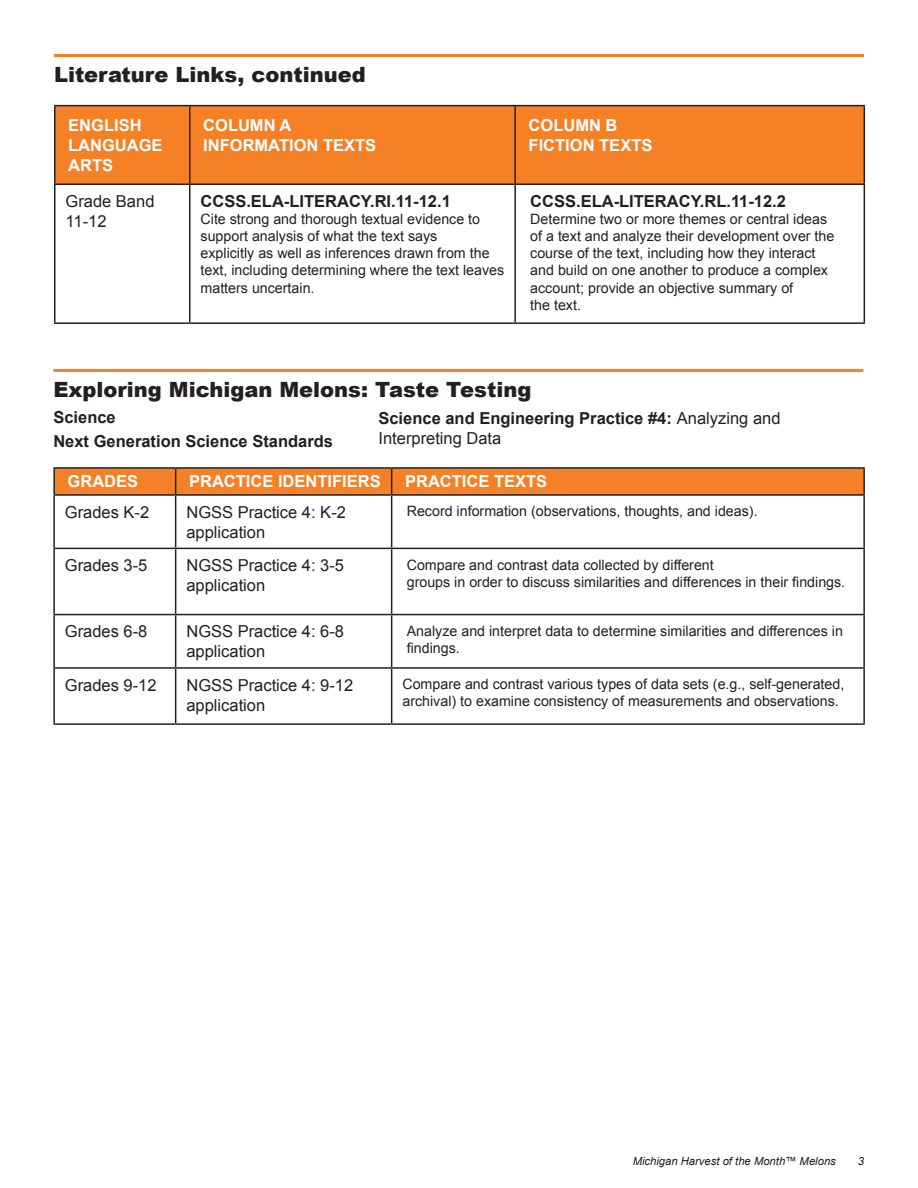
<style>
.page{position:relative;width:918px;height:1188px;background:#fff}
.page>*{position:absolute;margin:0;border:0;box-sizing:border-box;transform-origin:0 0}
.t1{font:900 21px "Arial";color:#231f20}
.t2{font:16.5px/19.8px "Arial";color:#231f20}
.t3{font:700 16.5px "Arial";color:#231f20}
.t4{font:700 16.5px/19.8px "Arial";color:#fff}
.t5{font:14.25px/17.1px "Arial";color:#231f20}
.t6{font:italic 11.25px "Arial";color:#231f20}
.s1{font-weight:400}
</style>
<div class="page">
<div style="left:56px;top:106px;width:808px;height:77px;background:#f58025"></div>
<hr style="left:54px;top:105px;width:136px;height:1px;background:#231f20">
<hr style="left:54px;top:106px;width:2px;height:77px;background:#231f20">
<hr style="left:190px;top:105px;width:325px;height:1px;background:#231f20">
<hr style="left:189px;top:106px;width:1px;height:77px;background:#231f20">
<hr style="left:515px;top:105px;width:350px;height:1px;background:#231f20">
<hr style="left:514px;top:106px;width:2px;height:77px;background:#231f20">
<hr style="left:864px;top:106px;width:1px;height:77px;background:#231f20">
<hr style="left:54px;top:183px;width:136px;height:2px;background:#231f20">
<hr style="left:190px;top:183px;width:325px;height:2px;background:#231f20">
<hr style="left:189px;top:185px;width:1px;height:137px;background:#231f20">
<hr style="left:515px;top:183px;width:350px;height:2px;background:#231f20">
<hr style="left:514px;top:185px;width:2px;height:137px;background:#231f20">
<hr style="left:54px;top:185px;width:2px;height:137px;background:#231f20">
<hr style="left:864px;top:185px;width:1px;height:137px;background:#231f20">
<hr style="left:54px;top:322px;width:136px;height:2px;background:#231f20">
<hr style="left:190px;top:322px;width:325px;height:2px;background:#231f20">
<hr style="left:515px;top:322px;width:350px;height:2px;background:#231f20">
<hr style="left:54px;top:54px;width:810px;height:3px;background:#f58025">
<hr style="left:53px;top:467px;width:123px;height:2px;background:#231f20">
<hr style="left:53px;top:469px;width:2px;height:25px;background:#231f20">
<hr style="left:176px;top:467px;width:216px;height:2px;background:#231f20">
<hr style="left:392px;top:467px;width:473px;height:2px;background:#231f20">
<div style="left:54px;top:468px;width:810px;height:26px;background:#f58025"></div>
<hr style="left:863px;top:469px;width:2px;height:25px;background:#231f20">
<hr style="left:53px;top:494px;width:123px;height:2px;background:#231f20">
<hr style="left:53px;top:496px;width:2px;height:52px;background:#231f20">
<hr style="left:176px;top:494px;width:216px;height:2px;background:#231f20">
<hr style="left:175px;top:496px;width:1px;height:52px;background:#231f20">
<hr style="left:392px;top:494px;width:473px;height:2px;background:#231f20">
<hr style="left:391px;top:496px;width:1px;height:52px;background:#231f20">
<hr style="left:863px;top:496px;width:2px;height:52px;background:#231f20">
<hr style="left:53px;top:548px;width:123px;height:1px;background:#231f20">
<hr style="left:176px;top:548px;width:216px;height:1px;background:#231f20">
<hr style="left:175px;top:549px;width:1px;height:65px;background:#231f20">
<hr style="left:392px;top:548px;width:473px;height:1px;background:#231f20">
<hr style="left:391px;top:549px;width:1px;height:65px;background:#231f20">
<hr style="left:53px;top:614px;width:123px;height:1px;background:#231f20">
<hr style="left:176px;top:614px;width:216px;height:1px;background:#231f20">
<hr style="left:175px;top:615px;width:1px;height:52px;background:#231f20">
<hr style="left:392px;top:614px;width:473px;height:1px;background:#231f20">
<hr style="left:391px;top:615px;width:1px;height:52px;background:#231f20">
<hr style="left:53px;top:667px;width:123px;height:2px;background:#231f20">
<hr style="left:176px;top:667px;width:216px;height:2px;background:#231f20">
<hr style="left:175px;top:669px;width:1px;height:54px;background:#231f20">
<hr style="left:392px;top:667px;width:473px;height:2px;background:#231f20">
<hr style="left:391px;top:669px;width:1px;height:54px;background:#231f20">
<hr style="left:53px;top:723px;width:123px;height:2px;background:#231f20">
<hr style="left:176px;top:723px;width:216px;height:2px;background:#231f20">
<hr style="left:392px;top:723px;width:473px;height:2px;background:#231f20">
<hr style="left:53px;top:549px;width:2px;height:65px;background:#231f20">
<hr style="left:863px;top:549px;width:2px;height:65px;background:#231f20">
<hr style="left:53px;top:615px;width:2px;height:52px;background:#231f20">
<hr style="left:863px;top:615px;width:2px;height:52px;background:#231f20">
<hr style="left:53px;top:669px;width:2px;height:54px;background:#231f20">
<hr style="left:863px;top:669px;width:2px;height:54px;background:#231f20">
<hr style="left:53px;top:369px;width:810px;height:3px;background:#f58025">
<p class="t1" style="left:54px;top:59px;width:313px">Literature Links, continued</p>
<p class="t4" style="left:68px;top:116px;width:96px">ENGLISH<br>LANGUAGE<br>ARTS</p>
<p class="t4" style="left:203px;top:116px;width:90px">COLUMN A</p>
<p class="t4" style="left:203px;top:136px;width:174px">INFORMATION TEXTS</p>
<p class="t2" style="left:66px;top:192px;width:90px">Grade Band<br>11-12</p>
<p class="t3" style="left:201px;top:190px;width:252px">CCSS.ELA-LITERACY.RI.11-12.1</p>
<p class="t5" style="left:201px;top:211px;width:281px">Cite strong and thorough textual evidence to support analysis of what the text says</p>
<p class="t5" style="left:201px;top:245px;width:305px">explicitly as well as inferences drawn from the text, including determining where the text leaves matters uncertain.</p>
<p class="t4" style="left:529px;top:116px;width:90px">COLUMN B</p>
<p class="t4" style="left:529px;top:136px;width:125px">FICTION TEXTS</p>
<p class="t3" style="left:530px;top:190px;width:257px">CCSS.ELA-LITERACY.RL.11-12.2</p>
<p class="t5" style="left:530px;top:211px;width:306px">Determine two or more themes or central ideas of a text and analyze their development over the course of the text, including how they interact and build on one another to produce a complex account; provide an objective summary of</p>
<p class="t5" style="left:530px;top:296px;width:52px">the text.</p>
<p class="t1" style="left:53px;top:374px;width:479px">Exploring Michigan Melons: Taste Testing</p>
<p class="t3" style="left:53px;top:406px;width:64px">Science</p>
<p class="t3" style="left:53px;top:430px;width:281px">Next Generation Science Standards</p>
<p class="t3" style="left:378px;top:407px;width:404px">Science and Engineering Practice #4: <span class="s1">Analyzing and</span></p>
<p class="t2" style="left:378px;top:428px;width:124px">Interpreting Data</p>
<p class="t4" style="left:68px;top:472px;width:72px">GRADES</p>
<p class="t4" style="left:189px;top:472px;width:193px">PRACTICE IDENTIFIERS</p>
<p class="t4" style="left:405px;top:472px;width:144px">PRACTICE TEXTS</p>
<p class="t2" style="left:65px;top:502px;width:86px">Grades K-2</p>
<p class="t2" style="left:186px;top:502px;width:161px">NGSS Practice 4: K-2 application</p>
<p class="t5" style="left:407px;top:503px;width:352px">Record information (observations, thoughts, and ideas).</p>
<p class="t2" style="left:65px;top:556px;width:84px">Grades 3-5</p>
<p class="t2" style="left:186px;top:556px;width:159px">NGSS Practice 4: 3-5 application</p>
<p class="t5" style="left:407px;top:556px;width:309px">Compare and contrast data collected by different</p>
<p class="t5" style="left:407px;top:573px;width:440px">groups in order to discuss similarities and differences in their findings.</p>
<p class="t2" style="left:65px;top:622px;width:84px">Grades 6-8</p>
<p class="t2" style="left:186px;top:622px;width:159px">NGSS Practice 4: 6-8 application</p>
<p class="t5" style="left:407px;top:622px;width:438px">Analyze and interpret data to determine similarities and differences in findings.</p>
<p class="t2" style="left:65px;top:675px;width:93px">Grades 9-12</p>
<p class="t2" style="left:186px;top:675px;width:168px">NGSS Practice 4: 9-12 application</p>
<p class="t5" style="left:402px;top:676px;width:443px">Compare and contrast various types of data sets (e.g., self-generated, archival) to examine consistency of measurements and observations.</p>
<p class="t6" style="left:633px;top:1153px;width:205px">Michigan Harvest of the Month™ Melons</p>
<p class="t6" style="left:858px;top:1153px;width:8px">3</p>
</div>
